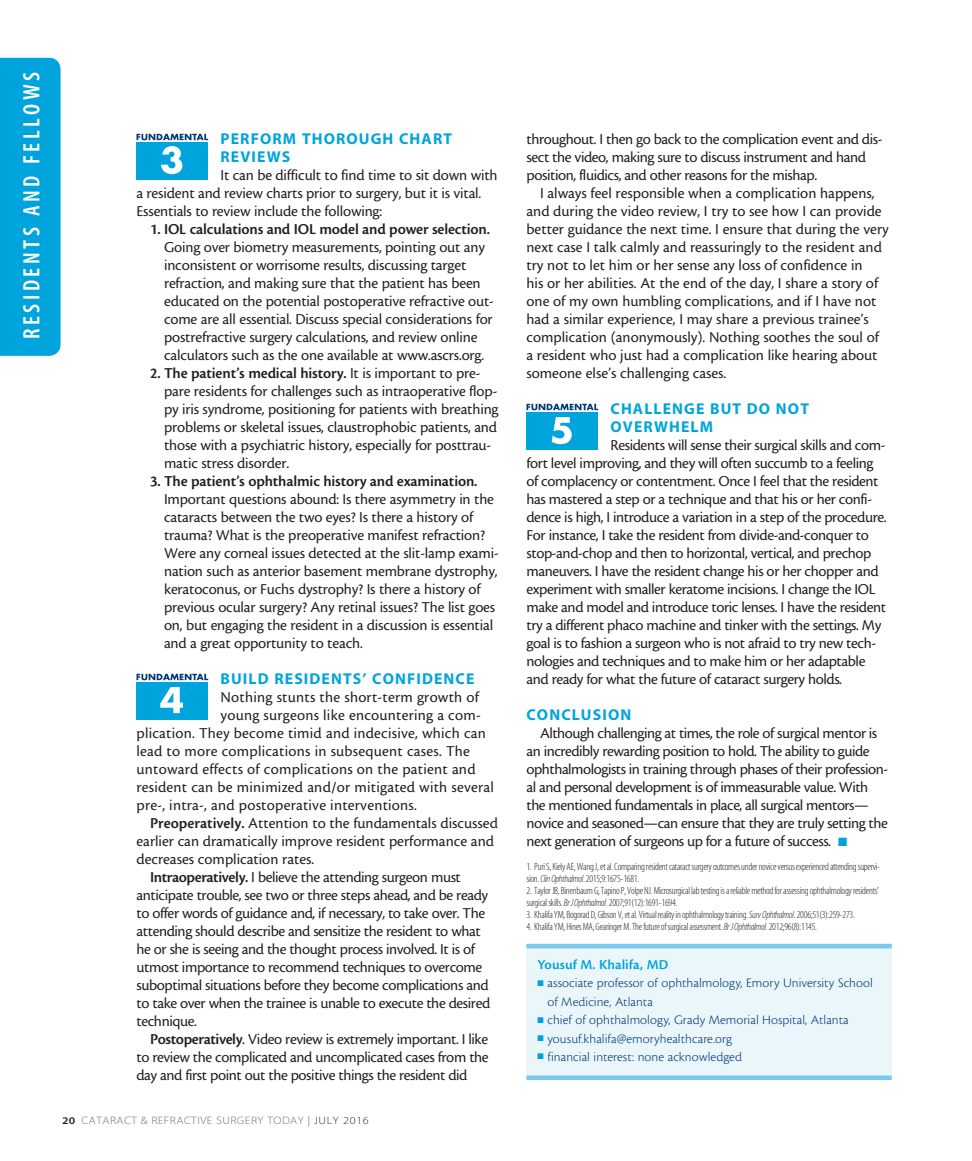
<style>
.page{position:relative;width:972px;height:1161px;background:#fff}
.page>*{position:absolute;margin:0;border:0;box-sizing:border-box;transform-origin:0 0}
.t1{font:23.7px "Myriad MM 565 300";letter-spacing:.15em;color:#fff}
.body{font:15.75px/18px "Cronos MM 408 10";letter-spacing:-.01em;color:#231f20}
.body-2{font:15.75px/18px "Cronos MM 408 10";letter-spacing:-.03em;color:#231f20}
.body-3{font:15.75px "Cronos MM 408 10";letter-spacing:.015em;color:#231f20}
.subhead{font:15.75px/18px "Myriad MM 700 600";letter-spacing:.07em;color:#00a4dc}
.bio{font:14.25px "Cronos MM 574 9";letter-spacing:.005em;color:#00a4dc}
.bio-2{font:13.5px/18.3px "Cronos MM 250 9";letter-spacing:.005em;color:#013a79}
.t2{font:10.8px "Myriad MM 215 600";letter-spacing:.04em;color:#6c6d70;scale:1.11 1}
.footnote{font:10.5px/12px "Myriad MM 215 300";letter-spacing:-.025em;color:#231f20}
.s1{font-family:"Cronos MM 574 10"}
.s2{font-family:"Myriad MM 565 600";font-size:10.2px;color:#231f20}
.s3{font-family:"Myriad MM 400 600";color:#939598}
.s4{color:#312f30}
.s5{color:#00a4dc}
.s6{font-family:"Myriad MM It 215 300"}
</style>
<div class="page">
<div style="left:0;top:58px;width:61px;height:298px;background:#00a4dc"></div>
<div style="left:137px;top:143px;width:71px;height:37px;background:#00a4dc"></div>
<svg style="left:137px;top:134px;width:71px;height:6px"></svg>
<svg style="left:161px;top:146px;width:21px;height:28px"></svg>
<div style="left:137px;top:683px;width:71px;height:37px;background:#00a4dc"></div>
<svg style="left:137px;top:674px;width:71px;height:6px"></svg>
<svg style="left:160px;top:687px;width:23px;height:26px"></svg>
<div style="left:527px;top:413px;width:71px;height:37px;background:#00a4dc"></div>
<svg style="left:527px;top:404px;width:71px;height:6px"></svg>
<svg style="left:552px;top:417px;width:20px;height:27px"></svg>
<div style="left:526px;top:948px;width:366px;height:128px;background:#ebf6fb"></div>
<hr style="left:526px;top:944px;width:366px;height:4px;background:#77caec">
<hr style="left:526px;top:1076px;width:366px;height:4px;background:#77caec">
<h1 class="t1" style="left:20px;top:339px;width:269px;rotate:-90deg">RESIDENTS AND FELLOWS</h1>
<p class="subhead" style="left:221px;top:131px;width:233px">PERFORM THOROUGH CHART<br>REVIEWS</p>
<p class="body" style="left:136px;top:166px;width:363px;text-indent:84px">It can be difficult to find time to sit down with a resident and review charts prior to surgery, but it is vital.<br>Essentials to review include the following:</p>
<p class="body" style="left:164px;top:220px;width:332px;text-indent:-14px"><span class="s1">1. IOL calculations and IOL model and power selection.<br></span>Going over biometry measurements, pointing out any inconsistent or worrisome results, discussing target refraction, and making sure that the patient has been educated on the potential postoperative refractive out&shy;come are all essential. Discuss special considerations for postrefractive surgery calculations, and review online calculators such as the one available at www.ascrs.org.</p>
<p class="body" style="left:164px;top:364px;width:336px;text-indent:-14px"><span class="s1">2. The patient’s medical history.</span> It is important to pre&shy;pare residents for challenges such as intraoperative flop&shy;py iris syndrome, positioning for patients with breathing problems or skeletal issues, claustrophobic patients, and those with a psychiatric history, especially for posttrau&shy;matic stress disorder.</p>
<p class="body" style="left:164px;top:472px;width:336px;text-indent:-14px"><span class="s1">3. The patient’s ophthalmic history and examination.<br></span>Important questions abound: Is there asymmetry in the cataracts between the two eyes? Is there a history of trauma? What is the preoperative manifest refraction?<br>Were any corneal issues detected at the slit-lamp exami&shy;nation such as anterior basement membrane dystrophy, keratoconus, or Fuchs dystrophy? Is there a history of previous ocular surgery? Any retinal issues? The list goes on, but engaging the resident in a discussion is essential and a great opportunity to teach.</p>
<p class="subhead" style="left:221px;top:671px;width:255px">BUILD RESIDENTS’ CONFIDENCE</p>
<p class="body-3" style="left:221px;top:689px;width:260px">Nothing stunts the short-term growth of</p>
<p class="body-3" style="left:221px;top:707px;width:262px">young surgeons like encountering a com-</p>
<p class="body-3" style="left:136px;top:725px;width:351px">plication. They become timid and indecisive, which can</p>
<p class="body-3" style="left:136px;top:743px;width:335px">lead to more complications in subsequent cases. The</p>
<p class="body-3" style="left:136px;top:761px;width:341px">untoward effects of complications on the patient and</p>
<p class="body-3" style="left:136px;top:779px;width:359px">resident can be minimized and/or mitigated with several</p>
<p class="body-3" style="left:136px;top:797px;width:282px">pre-, intra-, and postoperative interventions.</p>
<p class="body" style="left:136px;top:814px;width:363px;text-indent:14px"><span class="s1">Preoperatively.</span> Attention to the fundamentals discussed earlier can dramatically improve resident performance and decreases complication rates.</p>
<p class="body" style="left:136px;top:868px;width:355px;text-indent:14px"><span class="s1">Intraoperatively.</span> I believe the attending surgeon must anticipate trouble, see two or three steps ahead, and be ready to offer words of guidance and, if necessary, to take over. The attending should describe and sensitize the resident to what he or she is seeing and the thought process involved. It is of utmost importance to recommend techniques to overcome suboptimal situations before they become complications and to take over when the trainee is unable to execute the desired technique.</p>
<p class="body" style="left:136px;top:1030px;width:354px;text-align:justify;text-indent:14px"><span class="s1">Postoperatively</span>. Video review is extremely important. I like to review the complicated and uncomplicated cases from the day and first point out the positive things the resident did</p>
<p class="t2" style="left:62px;top:1115px;width:278px"><span class="s2">20</span> CATARACT &amp; REFRACTIVE SURGERY TODAY <span class="s3">|</span> <span class="s4">JULY 2016</span></p>
<p class="body" style="left:526px;top:130px;width:358px">throughout. I then go back to the complication event and dis&shy;sect the video, making sure to discuss instrument and hand position, fluidics, and other reasons for the mishap.</p>
<p class="body" style="left:526px;top:184px;width:364px;text-indent:14px">I always feel responsible when a complication happens, and during the video review, I try to see how I can provide better guidance the next time. I ensure that during the very next case I talk calmly and reassuringly to the resident and try not to let him or her sense any loss of confidence in<br>his or her abilities. At the end of the day, I share a story of one of my own humbling complications, and if I have not had a similar experience, I may share a previous trainee’s complication (anonymously). Nothing soothes the soul of a resident who just had a complication like hearing about someone else’s challenging cases.</p>
<p class="subhead" style="left:611px;top:401px;width:200px">CHALLENGE BUT DO NOT<br>OVERWHELM</p>
<p class="body" style="left:526px;top:436px;width:362px;text-indent:84px">Residents will sense their surgical skills and com&shy;fort level improving, and they will often succumb to a feeling of complacency or contentment. Once I feel that the resident has mastered a step or a technique and that his or her confi&shy;dence is high, I introduce a variation in a step of the procedure.<br>For instance, I take the resident from divide-and-conquer to stop-and-chop and then to horizontal, vertical, and prechop maneuvers. I have the resident change his or her chopper and experiment with smaller keratome incisions. I change the IOL make and model and introduce toric lenses. I have the resident try a different phaco machine and tinker with the settings. My goal is to fashion a surgeon who is not afraid to try new tech&shy;nologies and techniques and to make him or her adaptable and ready for what the future of cataract surgery holds.</p>
<p class="subhead" style="left:526px;top:707px;width:106px">CONCLUSION</p>
<p class="body-2" style="left:526px;top:724px;width:363px;text-indent:14px">Although challenging at times, the role of surgical mentor is an incredibly rewarding position to hold. The ability to guide ophthalmologists in training through phases of their profession&shy;al and personal development is of immeasurable value. With the mentioned fundamentals in place, all surgical mentors— novice and seasoned—can ensure that they are truly setting the next generation of surgeons up for a future of success. <span class="s5">■</span></p>
<p class="footnote" style="left:526px;top:861px;width:355px">1. Puri S, Kiely AE, Wang J, et al. Comparing resident cataract surgery outcomes under novice versus experienced attending supervi&shy;sion. <span class="s6">Clin Ophthalmol</span>. 2015;9:1675-1681.</p>
<p class="footnote" style="left:526px;top:885px;width:354px">2. Taylor JB, Binenbaum G, Tapino P, Volpe NJ. Microsurgical lab testing is a reliable method for assessing ophthalmology residents’ surgical skills. <span class="s6">Br J Ophthalmol</span>. 2007;91(12):1691-1694.</p>
<p class="footnote" style="left:526px;top:909px;width:330px">3. Khalifa YM, Bogorad D, Gibson V, et al. Virtual reality in ophthalmology training. <span class="s6">Surv Ophthalmol</span>. 2006;51(3):259-273.</p>
<p class="footnote" style="left:526px;top:921px;width:292px">4. Khalifa YM, Hines MA, Gearinger M. The future of surgical assessment. <span class="s6">Br J Ophthalmol.</span> 2012;96(8):1145.</p>
<p class="bio" style="left:538px;top:957px;width:132px">Yousuf M. Khalifa, MD</p>
<p class="bio-2" style="left:547px;top:974px;width:327px;text-indent:-10px"><span class="s5">■</span> associate professor of ophthalmology, Emory University School of Medicine, Atlanta</p>
<p class="bio-2" style="left:538px;top:1011px;width:313px"><span class="s5">■</span> chief of ophthalmology, Grady Memorial Hospital, Atlanta</p>
<p class="bio-2" style="left:538px;top:1030px;width:196px"><span class="s5">■</span> yousuf.khalifa@emoryhealthcare.org</p>
<p class="bio-2" style="left:538px;top:1048px;width:206px"><span class="s5">■</span> financial interest: none acknowledged</p>
</div>
